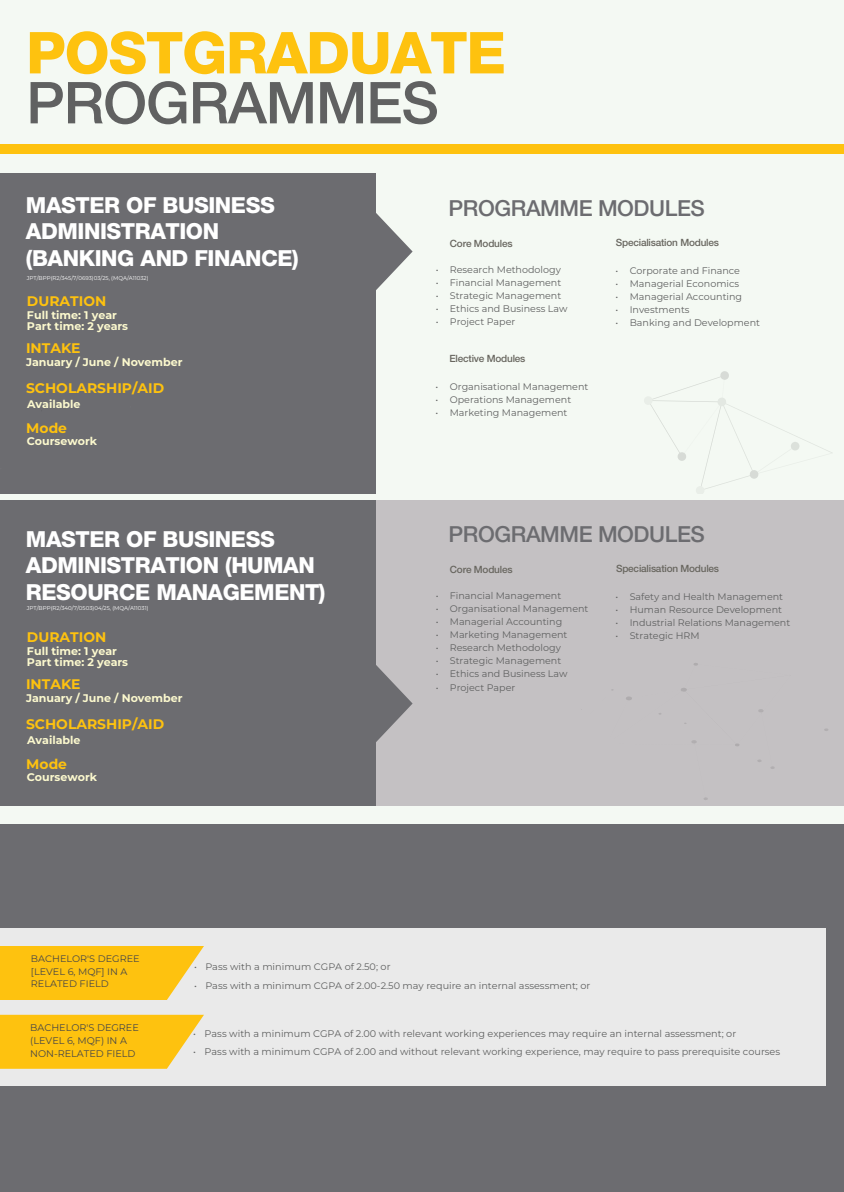
<style>
.page{position:relative;width:844px;height:1192px;background:#fff}
.page>*{position:absolute;margin:0;border:0;box-sizing:border-box;transform-origin:0 0}
.t1{font:800 57.8px "Helvetica Neue LT Std";letter-spacing:-.02em;color:#fec20f}
.t2{font:500 57.8px "Helvetica Neue LT Std";letter-spacing:-.02em;color:#606161}
.t3{font:800 22.2px/26.6px "Helvetica Neue LT Std";letter-spacing:-.02em;color:#fff}
.t4{font:500 22.2px "Helvetica Neue LT Std";letter-spacing:-.02em;color:#6c6c70}
.t5{font:700 13.8px "Montserrat";color:#fec20f}
.t6{font:700 11px/11.2px "Montserrat";color:#fcf9ce}
.t7{font:500 10px "Helvetica Neue LT Std";letter-spacing:-.02em;color:#68665f}
.t8{font:9.6px "Montserrat";color:#606161}
.t9{font:100 9.6px "Montserrat";color:#606161}
.t10{font:100 9.6px/13.2px "Montserrat";color:#474748}
.t11{font:100 9.4px "Montserrat";color:#606161}
.t12{font:100 9.4px/12.8px "Montserrat";color:#474748}
.t13{font:5.6px "Montserrat";color:#fff}
.s1{font-size:9.6px}
</style>
<div class="page">
<div style="left:0;top:0;width:844px;height:832px;background:#f4f9f3"></div>
<div style="left:0;top:500px;width:844px;height:306px;background:#c4c1c3"></div>
<div style="left:0;top:824px;width:844px;height:368px;background:#6c6c70"></div>
<div style="left:0;top:174px;width:376px;height:632px;background:#6c6c70"></div>
<div style="left:0;top:928px;width:826px;height:158px;background:#eaeaea"></div>
<svg style="left:0;top:946px;width:204px;height:54px;background:#fcc522"></svg>
<svg style="left:0;top:1015px;width:204px;height:54px;background:#fcc523"></svg>
<div style="left:0;top:144px;width:844px;height:10px;background:#fec20f"></div>
<svg style="left:376px;top:213px;width:37px;height:77px"></svg>
<svg style="left:376px;top:665px;width:37px;height:77px"></svg>
<svg style="left:644px;top:371px;width:188px;height:123px"></svg>
<div style="left:0;top:494px;width:844px;height:6px;background:#f4f9f3"></div>
<h1 class="t1" style="left:26px;top:18px;width:481px">POSTGRADUATE</h1>
<h1 class="t2" style="left:26px;top:68px;width:414px">PROGRAMMES</h1>
<h2 class="t3" style="left:26px;top:191px;width:274px">MASTER OF BUSINESS<br>ADMINISTRATION (BANKING AND FINANCE)</h2>
<h3 class="t5" style="left:27px;top:291px;width:81px">DURATION</h3>
<p class="t6" style="left:27px;top:309px;width:103px">Full time: 1 year<br>Part time: 2 years</p>
<p class="t13" style="left:27px;top:274px;width:123px">JPT/BPP(R2/345/7/0693)03/25, (MQA/A11032)</p>
<h3 class="t5" style="left:26px;top:338px;width:56px">INTAKE</h3>
<p class="t6" style="left:26px;top:356px;width:158px">January / June / November</p>
<h3 class="t5" style="left:26px;top:378px;width:140px">SCHOLARSHIP/AID</h3>
<p class="t6" style="left:27px;top:397px;width:55px">Available</p>
<h3 class="t5" style="left:26px;top:418px;width:42px">Mode</h3>
<p class="t6" style="left:27px;top:435px;width:72px">Coursework</p>
<h2 class="t3" style="left:26px;top:525px;width:301px">MASTER OF BUSINESS<br>ADMINISTRATION (HUMAN<br>RESOURCE MANAGEMENT)</h2>
<h3 class="t5" style="left:27px;top:627px;width:81px">DURATION</h3>
<p class="t6" style="left:27px;top:645px;width:103px">Full time: 1 year<br>Part time: 2 years</p>
<p class="t13" style="left:27px;top:604px;width:123px">JPT/BPP(R2/340/7/0503)04/25, (MQA/A11031)</p>
<h3 class="t5" style="left:26px;top:674px;width:56px">INTAKE</h3>
<p class="t6" style="left:26px;top:692px;width:158px">January / June / November</p>
<h3 class="t5" style="left:26px;top:714px;width:140px">SCHOLARSHIP/AID</h3>
<p class="t6" style="left:27px;top:733px;width:55px">Available</p>
<h3 class="t5" style="left:26px;top:754px;width:42px">Mode</h3>
<p class="t6" style="left:27px;top:771px;width:72px">Coursework</p>
<h2 class="t4" style="left:449px;top:195px;width:258px">PROGRAMME MODULES</h2>
<p class="t7" style="left:450px;top:237px;width:64px">Core Modules</p>
<p class="t8" style="left:436px;top:263px;width:127px">• Research Methodology</p>
<p class="t8" style="left:436px;top:276px;width:127px">• Financial Management</p>
<p class="t8" style="left:436px;top:289px;width:127px">• Strategic Management</p>
<p class="t8" style="left:436px;top:302px;width:133px">• Ethics and Business Law</p>
<p class="t8" style="left:436px;top:315px;width:81px">• Project Paper</p>
<p class="t7" style="left:450px;top:352px;width:77px">Elective Modules</p>
<p class="t8" style="left:436px;top:380px;width:154px">• Organisational Management</p>
<p class="t8" style="left:436px;top:393px;width:137px">• Operations Management</p>
<p class="t8" style="left:436px;top:406px;width:133px">• Marketing Management</p>
<p class="t7" style="left:616px;top:236px;width:105px">Specialisation Modules</p>
<p class="t8" style="left:616px;top:264px;width:126px">• Corporate and Finance</p>
<p class="t8" style="left:616px;top:277px;width:125px">• Managerial Economics</p>
<p class="t8" style="left:616px;top:290px;width:128px">• Managerial Accounting</p>
<p class="t8" style="left:616px;top:303px;width:76px">• Investments</p>
<p class="t8" style="left:616px;top:316px;width:146px">• Banking and Development</p>
<h2 class="t4" style="left:449px;top:521px;width:258px">PROGRAMME MODULES</h2>
<p class="t7" style="left:450px;top:563px;width:64px">Core Modules</p>
<p class="t8" style="left:436px;top:589px;width:127px">• Financial Management</p>
<p class="t8" style="left:436px;top:602px;width:154px">• Organisational Management</p>
<p class="t8" style="left:436px;top:615px;width:128px">• Managerial Accounting</p>
<p class="t8" style="left:436px;top:628px;width:133px">• Marketing Management</p>
<p class="t8" style="left:436px;top:641px;width:127px">• Research Methodology</p>
<p class="t8" style="left:436px;top:654px;width:127px">• Strategic Management</p>
<p class="t8" style="left:436px;top:667px;width:133px">• Ethics and Business Law</p>
<p class="t8" style="left:436px;top:681px;width:81px">• Project Paper</p>
<p class="t7" style="left:616px;top:562px;width:105px">Specialisation Modules</p>
<p class="t8" style="left:616px;top:590px;width:169px">• Safety and Health Management</p>
<p class="t8" style="left:616px;top:603px;width:168px">• Human Resource Development</p>
<p class="t8" style="left:616px;top:616px;width:176px">• Industrial Relations Management</p>
<p class="t8" style="left:616px;top:629px;width:85px">• Strategic HRM</p>
<p class="t12" style="left:31px;top:952px;width:110px">BACHELOR'S DEGREE [LEVEL 6, MQF] IN A<br>RELATED FIELD</p>
<p class="t11" style="left:194px;top:960px;width:198px">• Pass with a minimum CGPA of 2.50; <span class="s1">or</span></p>
<p class="t11" style="left:194px;top:980px;width:398px">• Pass with a minimum CGPA of 2.00-2.50 may require an internal assessment; <span class="s1">or</span></p>
<p class="t10" style="left:30px;top:1021px;width:110px">BACHELOR'S DEGREE (LEVEL 6, MQF) IN A<br>NON-RELATED FIELD</p>
<p class="t9" style="left:193px;top:1028px;width:544px">• Pass with a minimum CGPA of 2.00 with relevant working experiences may require an internal assessment; or</p>
<p class="t9" style="left:193px;top:1046px;width:588px">• Pass with a minimum CGPA of 2.00 and without relevant working experience, may require to pass prerequisite courses</p>
</div>
